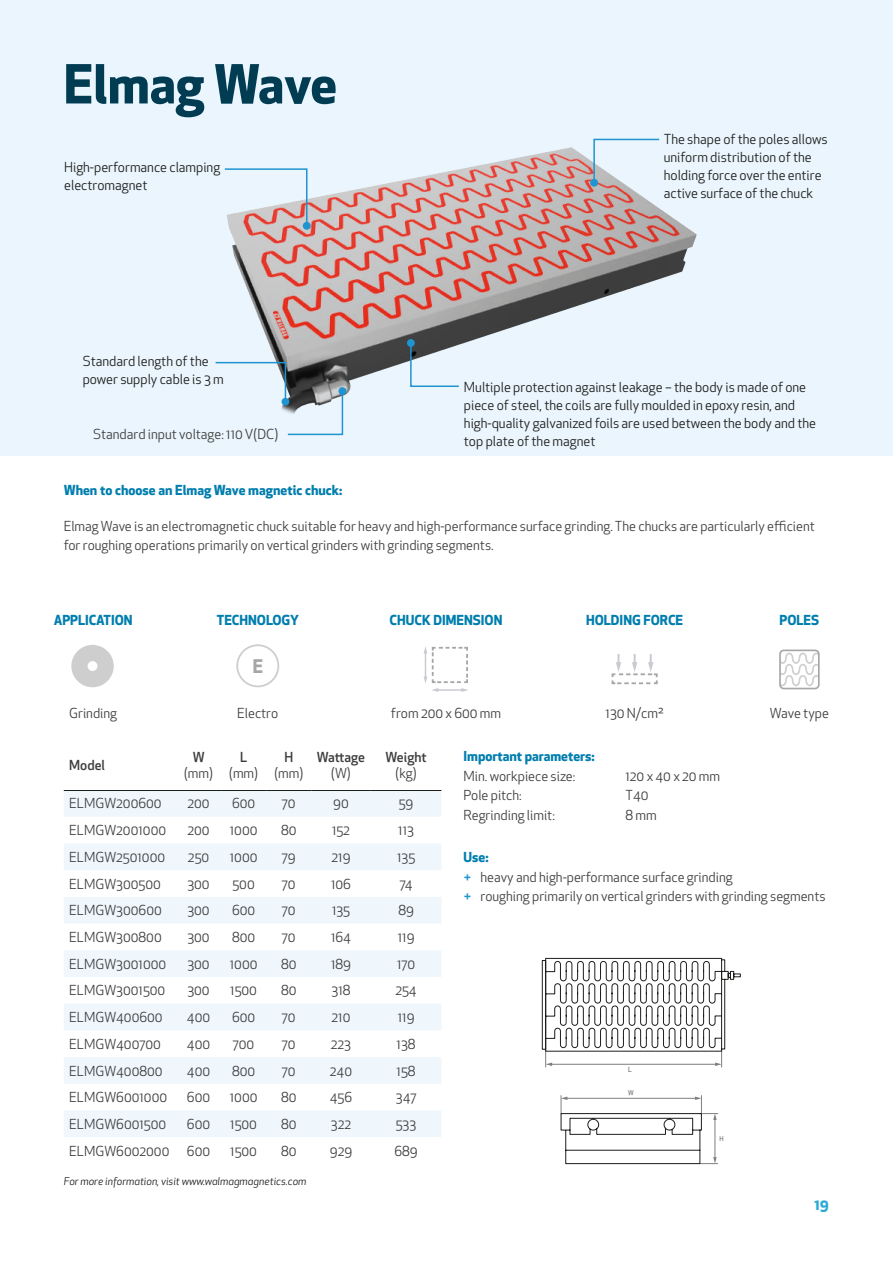
<style>
.page{position:relative;width:893px;height:1263px;background:#fff}
.page>*{position:absolute;margin:0;border:0;box-sizing:border-box;transform-origin:0 0}
.t1{font:700 52.5px "Apex New";color:#023c53}
.t2{font:700 18.45px "Apex New";color:#a6a6a5}
.t3{font:700 15px "Apex New";color:#2aa9d6}
.t4{font:13.5px/19.5px "Apex New";color:#3d3d3c}
.t5{font:13.5px/18px "Apex New";color:#1d1d1b}
.t6{font:700 13.5px "Apex New";color:#007eae}
.t7{font:500 13.5px "Apex New";color:#3d3d3c}
.t8{font:italic 10.5px "Apex New";color:#1d1d1b}
.t9{font:500 6.9px "Apex New";color:#7e7e7e}
.t10{font:500 6.45px "Apex New";color:#7e7e7e}
.s1{font-weight:700;color:#007eae}
.s2{font-weight:500;color:#1e94d0}
</style>
<div class="page">
<svg style="left:64px;top:791px;width:377px;height:346px;fill:#eff7fd"></svg>
<hr style="left:64px;top:790px;width:112px;height:1px;background:#1d1d1b">
<hr style="left:176px;top:790px;width:45px;height:1px;background:#1d1d1b">
<hr style="left:221px;top:790px;width:45px;height:1px;background:#1d1d1b">
<hr style="left:266px;top:790px;width:45px;height:1px;background:#1d1d1b">
<hr style="left:311px;top:790px;width:60px;height:1px;background:#1d1d1b">
<hr style="left:371px;top:790px;width:70px;height:1px;background:#1d1d1b">
<div style="left:0;top:0;width:893px;height:455px;background:#eaf5fd"></div>
<img style="left:229px;top:147px;width:468px;height:249px">
<svg style="left:782px;top:652px;width:35px;height:34px"></svg>
<div style="left:779px;top:649px;width:41px;height:40px;border:2px solid #a6a6a5;border-radius:4px"></div>
<div style="left:407px;top:339px;width:8px;height:8px;background:#1e94d0;border-radius:50%"></div>
<svg style="left:409px;top:341px;width:51px;height:47px"></svg>
<div style="left:338px;top:387px;width:8px;height:8px;background:#1e94d0;border-radius:50%"></div>
<svg style="left:215px;top:361px;width:129px;height:75px"></svg>
<svg style="left:590px;top:179px;width:8px;height:8px"></svg>
<svg style="left:593px;top:138px;width:68px;height:46px"></svg>
<svg style="left:303px;top:222px;width:8px;height:8px"></svg>
<svg style="left:224px;top:168px;width:84px;height:59px"></svg>
<svg style="left:71px;top:645px;width:43px;height:42px"></svg>
<div style="left:236px;top:644px;width:43px;height:43px;border:2px solid #cecece;border-radius:50%"></div>
<svg style="left:424px;top:646px;width:44px;height:46px"></svg>
<svg style="left:611px;top:654px;width:47px;height:31px"></svg>
<svg style="left:542px;top:958px;width:199px;height:109px"></svg>
<svg style="left:560px;top:1095px;width:158px;height:69px"></svg>
<h1 class="t1" style="left:64px;top:46px;width:275px">Elmag Wave</h1>
<p class="t5" style="left:64px;top:158px;width:158px">High-performance clamping electromagnet</p>
<p class="t5" style="left:83px;top:352px;width:143px">Standard length of the power supply cable is 3 m</p>
<p class="t4" style="left:93px;top:424px;width:187px">Standard input voltage: 110 V(DC)</p>
<p class="t5" style="left:664px;top:130px;width:165px">The shape of the poles allows uniform distribution of the holding force over the entire active surface of the chuck</p>
<p class="t5" style="left:464px;top:378px;width:354px">Multiple protection against leakage – the body is made of one piece of steel, the coils are fully moulded in epoxy resin, and high-quality galvanized foils are used between the body and the top plate of the magnet</p>
<p class="t6" style="left:64px;top:480px;width:280px">When to choose an Elmag Wave magnetic chuck:</p>
<p class="t4" style="left:64px;top:516px;width:753px">Elmag Wave is an electromagnetic chuck suitable for heavy and high-performance surface grinding. The chucks are particularly efficient for roughing operations primarily on vertical grinders with grinding segments.</p>
<p class="t6" style="left:54px;top:610px;width:80px">APPLICATION</p>
<p class="t4" style="left:69px;top:703px;width:49px">Grinding</p>
<p class="t6" style="left:217px;top:610px;width:83px">TECHNOLOGY</p>
<p class="t6" style="left:780px;top:610px;width:41px">POLES</p>
<p class="t6" style="left:390px;top:610px;width:114px">CHUCK DIMENSION</p>
<p class="t6" style="left:586px;top:610px;width:99px">HOLDING FORCE</p>
<h2 class="t2" style="left:253px;top:652px;width:12px">E</h2>
<p class="t4" style="left:391px;top:703px;width:112px">from 200 x 600 mm</p>
<p class="t4" style="left:606px;top:703px;width:60px">130 N/cm²</p>
<p class="t4" style="left:237px;top:703px;width:43px">Electro</p>
<p class="t4" style="left:770px;top:703px;width:60px">Wave type</p>
<p class="t7" style="left:69px;top:756px;width:37px">Model</p>
<p class="t7" style="left:193px;top:748px;width:13px">W</p>
<p class="t4" style="left:184px;top:764px;width:30px">(mm)</p>
<p class="t7" style="left:240px;top:748px;width:9px">L</p>
<p class="t4" style="left:229px;top:764px;width:30px">(mm)</p>
<p class="t7" style="left:284px;top:748px;width:10px">H</p>
<p class="t4" style="left:274px;top:764px;width:30px">(mm)</p>
<p class="t7" style="left:317px;top:748px;width:50px">Wattage</p>
<p class="t4" style="left:331px;top:764px;width:21px">(W)</p>
<p class="t7" style="left:386px;top:748px;width:43px">Weight</p>
<p class="t4" style="left:396px;top:764px;width:22px">(kg)</p>
<p class="t4" style="left:69px;top:794px;width:94px">ELMGW200600</p>
<p class="t4" style="left:187px;top:794px;width:24px">200</p>
<p class="t4" style="left:232px;top:794px;width:25px">600</p>
<p class="t4" style="left:282px;top:794px;width:15px">70</p>
<p class="t4" style="left:333px;top:794px;width:17px">90</p>
<p class="t4" style="left:399px;top:794px;width:16px">59</p>
<p class="t4" style="left:69px;top:820px;width:98px">ELMGW2001000</p>
<p class="t4" style="left:187px;top:820px;width:24px">200</p>
<p class="t4" style="left:230px;top:820px;width:29px">1000</p>
<p class="t4" style="left:281px;top:820px;width:17px">80</p>
<p class="t4" style="left:332px;top:820px;width:19px">152</p>
<p class="t4" style="left:398px;top:820px;width:17px">113</p>
<p class="t4" style="left:69px;top:847px;width:97px">ELMGW2501000</p>
<p class="t4" style="left:188px;top:847px;width:23px">250</p>
<p class="t4" style="left:230px;top:847px;width:29px">1000</p>
<p class="t4" style="left:282px;top:847px;width:15px">79</p>
<p class="t4" style="left:332px;top:847px;width:20px">219</p>
<p class="t4" style="left:397px;top:847px;width:20px">135</p>
<p class="t4" style="left:69px;top:874px;width:93px">ELMGW300500</p>
<p class="t4" style="left:187px;top:874px;width:24px">300</p>
<p class="t4" style="left:233px;top:874px;width:24px">500</p>
<p class="t4" style="left:282px;top:874px;width:15px">70</p>
<p class="t4" style="left:331px;top:874px;width:21px">106</p>
<p class="t4" style="left:400px;top:874px;width:14px">74</p>
<p class="t4" style="left:69px;top:900px;width:94px">ELMGW300600</p>
<p class="t4" style="left:187px;top:900px;width:24px">300</p>
<p class="t4" style="left:232px;top:900px;width:25px">600</p>
<p class="t4" style="left:282px;top:900px;width:15px">70</p>
<p class="t4" style="left:332px;top:900px;width:20px">135</p>
<p class="t4" style="left:398px;top:900px;width:17px">89</p>
<p class="t4" style="left:69px;top:927px;width:94px">ELMGW300800</p>
<p class="t4" style="left:187px;top:927px;width:24px">300</p>
<p class="t4" style="left:232px;top:927px;width:25px">800</p>
<p class="t4" style="left:282px;top:927px;width:15px">70</p>
<p class="t4" style="left:331px;top:927px;width:21px">164</p>
<p class="t4" style="left:398px;top:927px;width:18px">119</p>
<p class="t4" style="left:69px;top:954px;width:98px">ELMGW3001000</p>
<p class="t4" style="left:187px;top:954px;width:24px">300</p>
<p class="t4" style="left:230px;top:954px;width:29px">1000</p>
<p class="t4" style="left:281px;top:954px;width:17px">80</p>
<p class="t4" style="left:331px;top:954px;width:21px">189</p>
<p class="t4" style="left:397px;top:954px;width:20px">170</p>
<p class="t4" style="left:69px;top:981px;width:97px">ELMGW3001500</p>
<p class="t4" style="left:187px;top:981px;width:24px">300</p>
<p class="t4" style="left:230px;top:981px;width:28px">1500</p>
<p class="t4" style="left:281px;top:981px;width:17px">80</p>
<p class="t4" style="left:332px;top:981px;width:20px">318</p>
<p class="t4" style="left:395px;top:981px;width:23px">254</p>
<p class="t4" style="left:69px;top:1007px;width:95px">ELMGW400600</p>
<p class="t4" style="left:187px;top:1007px;width:25px">400</p>
<p class="t4" style="left:232px;top:1007px;width:25px">600</p>
<p class="t4" style="left:282px;top:1007px;width:15px">70</p>
<p class="t4" style="left:332px;top:1007px;width:20px">210</p>
<p class="t4" style="left:398px;top:1007px;width:18px">119</p>
<p class="t4" style="left:69px;top:1034px;width:93px">ELMGW400700</p>
<p class="t4" style="left:187px;top:1034px;width:25px">400</p>
<p class="t4" style="left:233px;top:1034px;width:23px">700</p>
<p class="t4" style="left:282px;top:1034px;width:15px">70</p>
<p class="t4" style="left:331px;top:1034px;width:22px">223</p>
<p class="t4" style="left:397px;top:1034px;width:20px">138</p>
<p class="t4" style="left:69px;top:1061px;width:95px">ELMGW400800</p>
<p class="t4" style="left:187px;top:1061px;width:25px">400</p>
<p class="t4" style="left:232px;top:1061px;width:25px">800</p>
<p class="t4" style="left:282px;top:1061px;width:15px">70</p>
<p class="t4" style="left:330px;top:1061px;width:24px">240</p>
<p class="t4" style="left:397px;top:1061px;width:20px">158</p>
<p class="t4" style="left:69px;top:1087px;width:99px">ELMGW6001000</p>
<p class="t4" style="left:187px;top:1087px;width:25px">600</p>
<p class="t4" style="left:230px;top:1087px;width:29px">1000</p>
<p class="t4" style="left:281px;top:1087px;width:17px">80</p>
<p class="t4" style="left:330px;top:1087px;width:24px">456</p>
<p class="t4" style="left:396px;top:1087px;width:22px">347</p>
<p class="t4" style="left:69px;top:1114px;width:98px">ELMGW6001500</p>
<p class="t4" style="left:187px;top:1114px;width:25px">600</p>
<p class="t4" style="left:230px;top:1114px;width:28px">1500</p>
<p class="t4" style="left:281px;top:1114px;width:17px">80</p>
<p class="t4" style="left:331px;top:1114px;width:22px">322</p>
<p class="t4" style="left:396px;top:1114px;width:22px">533</p>
<p class="t4" style="left:69px;top:1141px;width:102px">ELMGW6002000</p>
<p class="t4" style="left:187px;top:1141px;width:25px">600</p>
<p class="t4" style="left:230px;top:1141px;width:28px">1500</p>
<p class="t4" style="left:281px;top:1141px;width:17px">80</p>
<p class="t4" style="left:330px;top:1141px;width:24px">929</p>
<p class="t4" style="left:394px;top:1141px;width:25px">689</p>
<p class="t8" style="left:64px;top:1174px;width:244px">For more information, visit www.walmagmagnetics.com</p>
<p class="t6" style="left:463px;top:747px;width:133px">Important parameters:</p>
<p class="t4" style="left:463px;top:766px;width:113px">Min. workpiece size:</p>
<p class="t4" style="left:625px;top:766px;width:96px">120 x 40 x 20 mm</p>
<p class="t4" style="left:463px;top:786px;width:60px">Pole pitch:</p>
<p class="t4" style="left:625px;top:786px;width:25px">T40</p>
<p class="t4" style="left:463px;top:805px;width:93px">Regrinding limit:</p>
<p class="t4" style="left:625px;top:805px;width:33px">8 mm</p>
<p class="t4" style="left:463px;top:848px;width:364px"><span class="s1">Use:<br></span><span class="s2">+</span> heavy and high-performance surface grinding<br><span class="s2">+</span> roughing primarily on vertical grinders with grinding segments</p>
<p class="t9" style="left:628px;top:1065px;width:5px">L</p>
<p class="t10" style="left:628px;top:1089px;width:7px">W</p>
<p class="t10" style="left:719px;top:1135px;width:6px">H</p>
<p class="t3" style="left:815px;top:1194px;width:16px">19</p>
</div>
